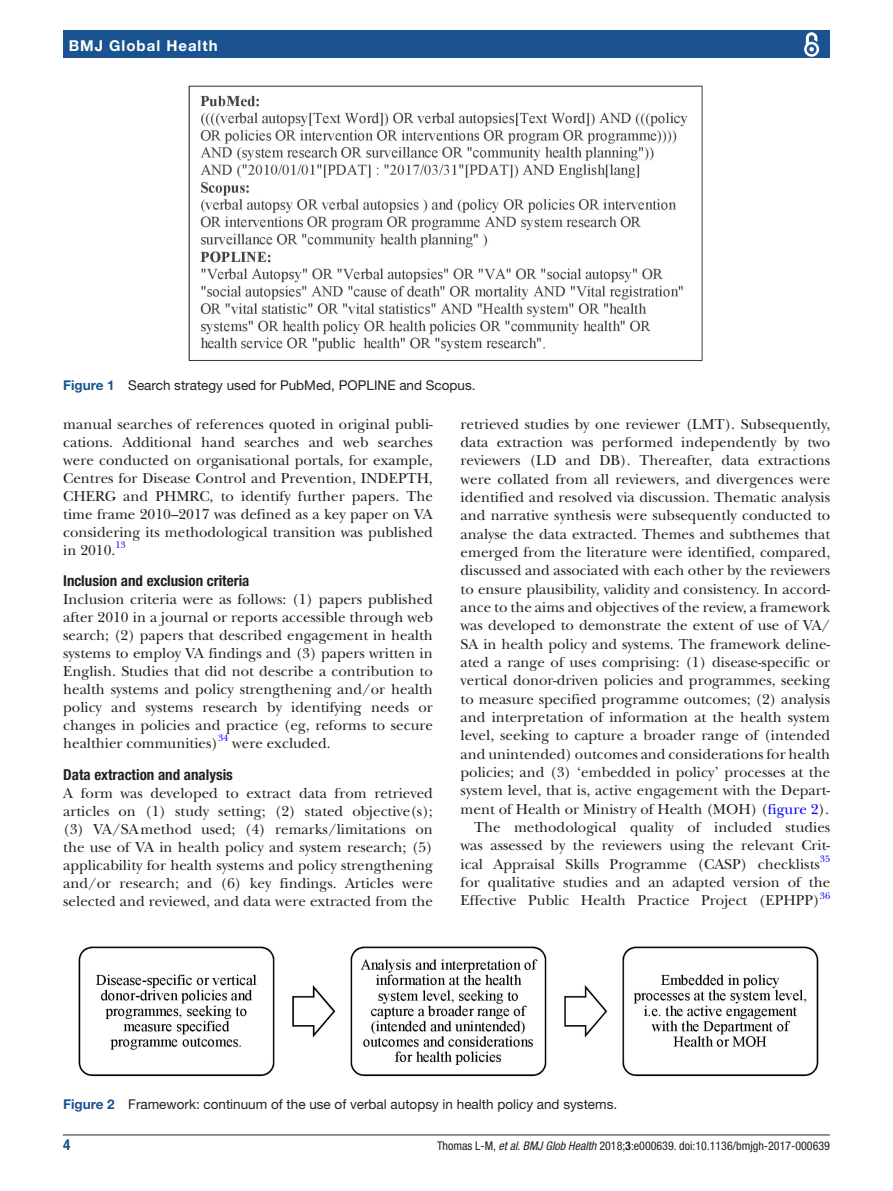
<style>
.page{position:relative;width:893px;height:1191px;background:#fff}
.page>*{position:absolute;margin:0;border:0;box-sizing:border-box;transform-origin:0 0}
.t1{font:15px/18px "New Baskerville";color:#231f20;text-align:justify}
.t2{font:700 condensed 15px "Helvetica Neue LT Std";color:#231f20}
.t3{font:700 15px "Helvetica Neue LT Std";letter-spacing:.065em;color:#fff}
.t4{font:700 condensed 15px "Helvetica Neue LT Std";color:#1b5391}
.t5{font:13.5px "Helvetica Neue LT Std";color:#231f20}
.t6{font:condensed 12px "Helvetica Neue LT Std";color:#231f20}
.t7{font:9.9px "New Baskerville";color:#00f}
.s1{font-weight:700;color:#1b5391}
.s2{color:#00f}
.s3{font-style:italic}
.s4{font-weight:700}
</style>
<div class="page">
<hr style="left:63px;top:1134px;width:767px;height:1px;background:#231f20">
<div style="left:63px;top:31px;width:767px;height:27px;background:#1b5391"></div>
<svg style="left:804px;top:32px;width:16px;height:25px"></svg>
<div style="left:808px;top:46px;width:7px;height:7px;border:1px solid #1b5391;border-radius:50%"></div>
<img style="left:78px;top:946px;width:741px;height:131px">
<img style="left:188px;top:85px;width:515px;height:276px">
<p class="t3" style="left:69px;top:36px;width:150px">BMJ Global Health</p>
<p class="t5" style="left:63px;top:377px;width:414px"><span class="s1">Figure 1</span> Search strategy used for PubMed, POPLINE and Scopus.</p>
<p class="t1" style="left:63px;top:415px;width:371px">manual searches of references quoted in original publi&shy;cations. Additional hand searches and web searches were conducted on organisational portals, for example, Centres for Disease Control and Prevention, INDEPTH, CHERG and PHMRC, to identify further papers. The time frame 2010–2017 was defined as a key paper on VA considering its methodological transition was published in 2010.</p>
<p class="t7" style="left:115px;top:539px;width:12px">13</p>
<p class="t2" style="left:63px;top:572px;width:188px">Inclusion and exclusion criteria</p>
<p class="t1" style="left:63px;top:590px;width:371px">Inclusion criteria were as follows: (1) papers published after 2010 in a journal or reports accessible through web search; (2) papers that described engagement in health systems to employ VA findings and (3) papers written in English. Studies that did not describe a contribution to health systems and policy strengthening and/or health policy and systems research by identifying needs or changes in policies and practice (eg, reforms to secure healthier communities)</p>
<p class="t7" style="left:218px;top:732px;width:12px">34</p>
<p class="t1" style="left:232px;top:734px;width:100px">were excluded.</p>
<p class="t2" style="left:63px;top:765px;width:171px">Data extraction and analysis</p>
<p class="t1" style="left:63px;top:784px;width:371px">A form was developed to extract data from retrieved articles on (1) study setting; (2) stated objective(s); (3) VA/SAmethod used; (4) remarks/limitations on the use of VA in health policy and system research; (5) applicability for health systems and policy strengthening and/or research; and (6) key findings. Articles were selected and reviewed, and data were extracted from the</p>
<p class="t1" style="left:461px;top:415px;width:371px">retrieved studies by one reviewer (LMT). Subsequently,</p>
<p class="t1" style="left:461px;top:433px;width:371px">data extraction was performed independently by two</p>
<p class="t1" style="left:461px;top:451px;width:371px">reviewers (LD and DB). Thereafter, data extractions</p>
<p class="t1" style="left:461px;top:470px;width:371px">were collated from all reviewers, and divergences were</p>
<p class="t1" style="left:461px;top:488px;width:371px">identified and resolved via discussion. Thematic analysis</p>
<p class="t1" style="left:461px;top:506px;width:371px">and narrative synthesis were subsequently conducted to</p>
<p class="t1" style="left:461px;top:525px;width:371px">analyse the data extracted. Themes and subthemes that</p>
<p class="t1" style="left:461px;top:543px;width:371px">emerged from the literature were identified, compared,</p>
<p class="t1" style="left:461px;top:561px;width:371px">discussed and associated with each other by the reviewers</p>
<p class="t1" style="left:461px;top:580px;width:371px">to ensure plausibility, validity and consistency. In accord-</p>
<p class="t1" style="left:461px;top:598px;width:371px">ance to the aims and objectives of the review, a framework</p>
<p class="t1" style="left:461px;top:616px;width:371px">was developed to demonstrate the extent of use of VA/</p>
<p class="t1" style="left:461px;top:635px;width:371px">SA in health policy and systems. The framework deline-</p>
<p class="t1" style="left:461px;top:653px;width:371px">ated a range of uses comprising: (1) disease-specific or</p>
<p class="t1" style="left:461px;top:671px;width:371px">vertical donor-driven policies and programmes, seeking</p>
<p class="t1" style="left:461px;top:690px;width:371px">to measure specified programme outcomes; (2) analysis</p>
<p class="t1" style="left:461px;top:708px;width:371px">and interpretation of information at the health system</p>
<p class="t1" style="left:461px;top:726px;width:371px">level, seeking to capture a broader range of (intended</p>
<p class="t1" style="left:461px;top:745px;width:371px">and unintended) outcomes and considerations for health</p>
<p class="t1" style="left:461px;top:763px;width:371px">policies; and (3) ‘embedded in policy’ processes at the</p>
<p class="t1" style="left:461px;top:781px;width:371px">system level, that is, active engagement with the Depart-</p>
<p class="t1" style="left:461px;top:800px;width:370px">ment of Health or Ministry of Health (MOH) (<span class="s2">figure 2</span>).</p>
<p class="t1" style="left:474px;top:818px;width:358px">The methodological quality of included studies</p>
<p class="t1" style="left:461px;top:836px;width:371px">was assessed by the reviewers using the relevant Crit-</p>
<p class="t1" style="left:461px;top:855px;width:361px">ical Appraisal Skills Programme (CASP) checklists</p>
<p class="t7" style="left:820px;top:853px;width:12px">35</p>
<p class="t1" style="left:461px;top:873px;width:371px">for qualitative studies and an adapted version of the<br>Effective Public Health Practice Project (EPHPP)</p>
<p class="t7" style="left:820px;top:889px;width:12px">36</p>
<p class="t5" style="left:63px;top:1096px;width:556px"><span class="s1">Figure 2</span> Framework: continuum of the use of verbal autopsy in health policy and systems.</p>
<p class="t4" style="left:63px;top:1135px;width:9px">4</p>
<p class="t6" style="left:437px;top:1138px;width:394px">Thomas L-M, <span class="s3">et al</span>. <span class="s3">BMJ Glob Health</span> 2018;<span class="s4">3</span>:e000639. doi:10.1136/bmjgh-2017-000639</p>
</div>
